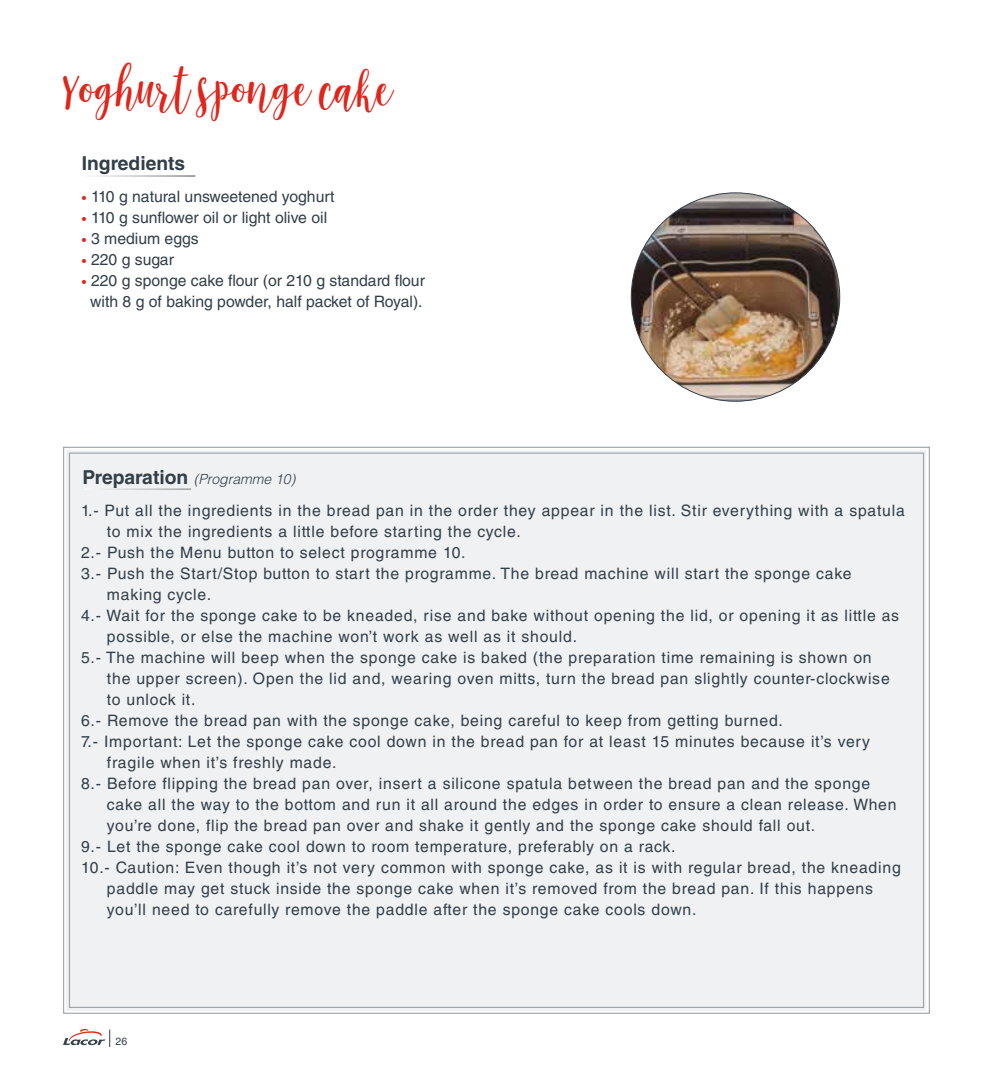
<style>
.page{position:relative;width:993px;height:1092px;background:#fff}
.page>*{position:absolute;margin:0;border:0;box-sizing:border-box;transform-origin:0 0}
.t1{font:33.25px "Malisia Script";color:#e1251b}
.t2{font:700 19.25px "Helvetica LT Std";color:#323e48}
.t3{font:15.75px "Helvetica LT Std";letter-spacing:.05em;color:#323e48}
.t4{font:15.75px "Helvetica LT Std";color:#323e48}
.t5{font:italic 300 14px "Helvetica LT Std";color:#323e48}
.t6{font:10.5px "Helvetica LT Std";color:#323e48}
.s1{font-weight:900;color:#e1251b}
.s2{font-weight:700;font-style:normal;font-size:19.25px}
</style>
<div class="page">
<svg style="left:63px;top:1029px;width:47px;height:17px"></svg>
<div style="left:63px;top:446px;width:867px;height:568px;background:#f0f1f2"></div>
<hr style="left:84px;top:489px;width:107px;height:1px;background:#fff">
<img style="left:631px;top:193px;width:208px;height:208px;border-radius:104px">
<h1 class="t1" style="left:63px;top:70px;width:331px">Yoghurt sponge cake</h1>
<p class="t2" style="left:82px;top:152px;width:105px">Ingredients</p>
<p class="t4" style="left:81px;top:188px;width:255px"><span class="s1">·</span> 110 g natural unsweetened yoghurt</p>
<p class="t4" style="left:81px;top:209px;width:247px"><span class="s1">·</span> 110 g sunflower oil or light olive oil</p>
<p class="t4" style="left:81px;top:230px;width:119px"><span class="s1">·</span> 3 medium eggs</p>
<p class="t4" style="left:81px;top:251px;width:94px"><span class="s1">·</span> 220 g sugar</p>
<p class="t4" style="left:81px;top:272px;width:345px"><span class="s1">·</span> 220 g sponge cake flour (or 210 g standard flour</p>
<p class="t4" style="left:90px;top:293px;width:334px">with 8 g of baking powder, half packet of Royal).</p>
<p class="t5" style="left:82px;top:470px;width:214px"><span class="s2">Preparation</span> (Programme 10)</p>
<p class="t3" style="left:81px;top:501px;width:825px">1.- Put all the ingredients in the bread pan in the order they appear in the list. Stir everything with a spatula</p>
<p class="t3" style="left:107px;top:522px;width:415px">to mix the ingredients a little before starting the cycle.</p>
<p class="t3" style="left:81px;top:543px;width:386px">2.- Push the Menu button to select programme 10.</p>
<p class="t3" style="left:81px;top:564px;width:771px">3.- Push the Start/Stop button to start the programme. The bread machine will start the sponge cake</p>
<p class="t3" style="left:107px;top:585px;width:106px">making cycle.</p>
<p class="t3" style="left:81px;top:606px;width:819px">4.- Wait for the sponge cake to be kneaded, rise and bake without opening the lid, or opening it as little as</p>
<p class="t3" style="left:107px;top:627px;width:471px">possible, or else the machine won’t work as well as it should.</p>
<p class="t3" style="left:81px;top:648px;width:791px">5.- The machine will beep when the sponge cake is baked (the preparation time remaining is shown on</p>
<p class="t3" style="left:107px;top:669px;width:784px">the upper screen). Open the lid and, wearing oven mitts, turn the bread pan slightly counter-clockwise</p>
<p class="t3" style="left:107px;top:690px;width:90px">to unlock it.</p>
<p class="t3" style="left:81px;top:711px;width:703px">6.- Remove the bread pan with the sponge cake, being careful to keep from getting burned.</p>
<p class="t3" style="left:81px;top:732px;width:790px">7.- Important: Let the sponge cake cool down in the bread pan for at least 15 minutes because it’s very</p>
<p class="t3" style="left:107px;top:752px;width:231px">fragile when it’s freshly made.</p>
<p class="t3" style="left:81px;top:773px;width:790px">8.- Before flipping the bread pan over, insert a silicone spatula between the bread pan and the sponge</p>
<p class="t3" style="left:107px;top:794px;width:790px">cake all the way to the bottom and run it all around the edges in order to ensure a clean release. When</p>
<p class="t3" style="left:107px;top:815px;width:709px">you’re done, flip the bread pan over and shake it gently and the sponge cake should fall out.</p>
<p class="t3" style="left:81px;top:836px;width:596px">9.- Let the sponge cake cool down to room temperature, preferably on a rack.</p>
<p class="t3" style="left:81px;top:857px;width:820px">10.- Caution: Even though it’s not very common with sponge cake, as it is with regular bread, the kneading</p>
<p class="t3" style="left:107px;top:878px;width:767px">paddle may get stuck inside the sponge cake when it’s removed from the bread pan. If this happens</p>
<p class="t3" style="left:107px;top:899px;width:590px">you’ll need to carefully remove the paddle after the sponge cake cools down.</p>
<p class="t6" style="left:116px;top:1034px;width:13px">26</p>
</div>
